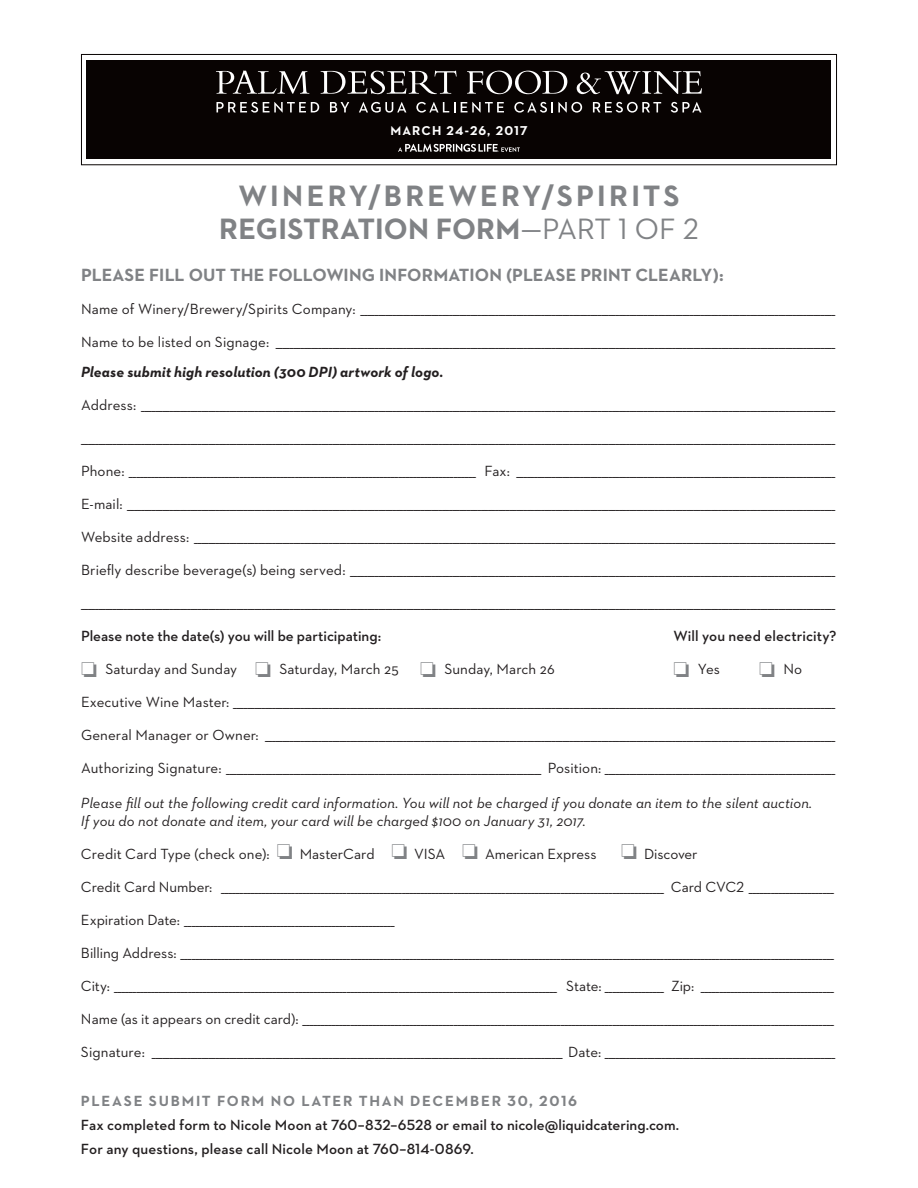
<style>
.page{position:relative;width:918px;height:1188px;background:#fff}
.page>*{position:absolute;margin:0;border:0;box-sizing:border-box;transform-origin:0 0}
.t1{font:700 30px/33px "Neutraface 2 Text";letter-spacing:.07em;color:#808285;text-align:center}
.t2{font:700 18px "Neutraface 2 Text";letter-spacing:.005em;color:#808285}
.t3{font:15px "Neutraface 2 Text";letter-spacing:.005em;color:#231f20}
.t4{font:600 15px/24px "Neutraface 2 Text";color:#231f20}
.t5{font:italic 15px/18px "Neutraface 2 Text";letter-spacing:.005em;color:#231f20}
.t6{font:italic 700 15px "Neutraface 2 Text";letter-spacing:.01em;color:#231f20}
.t7{font:700 15px "Neutraface 2 Text";letter-spacing:.115em;color:#808285}
.t8{font:700 13.05px "Neutraface 2 Text";letter-spacing:.09em;color:#fff}
.s1{font-weight:400}
.s2{color:#808285}
</style>
<div class="page">
<div style="left:81px;top:54px;width:756px;height:111px;border:1px solid #080302"></div>
<div style="left:87px;top:61px;width:744px;height:98px;background:#080302"></div>
<svg style="left:467px;top:71px;width:100px;height:23px"></svg>
<svg style="left:577px;top:71px;width:125px;height:23px"></svg>
<svg style="left:216px;top:71px;width:93px;height:23px"></svg>
<svg style="left:321px;top:71px;width:136px;height:23px"></svg>
<svg style="left:216px;top:102px;width:103px;height:11px"></svg>
<svg style="left:330px;top:102px;width:19px;height:10px"></svg>
<svg style="left:359px;top:102px;width:47px;height:11px"></svg>
<svg style="left:416px;top:102px;width:39px;height:11px"></svg>
<svg style="left:461px;top:102px;width:43px;height:11px"></svg>
<svg style="left:514px;top:102px;width:68px;height:11px"></svg>
<svg style="left:593px;top:102px;width:68px;height:11px"></svg>
<svg style="left:671px;top:102px;width:30px;height:11px"></svg>
<svg style="left:398px;top:144px;width:122px;height:8px"></svg>
<p class="t8" style="left:390px;top:122px;width:139px">MARCH 24-26, 2017</p>
<h1 class="t1" style="left:219px;top:179px;width:481px">WINERY/BREWERY/SPIRITS<br>REGISTRATION FORM<span class="s1">—PART 1 OF 2</span></h1>
<p class="t2" style="left:81px;top:263px;width:644px">PLEASE FILL OUT THE FOLLOWING INFORMATION (PLEASE PRINT CLEARLY):</p>
<p class="t3" style="left:81px;top:300px;width:756px">Name of Winery/Brewery/Spirits Company: ______________________________________________________________________________________________________________________________________</p>
<p class="t3" style="left:81px;top:333px;width:756px">Name to be listed on Signage: ______________________________________________________________________________________________________________________________________________________________</p>
<p class="t6" style="left:81px;top:362px;width:364px">Please submit high resolution (300 DPI) artwork of logo.</p>
<p class="t3" style="left:81px;top:396px;width:756px">Address: ____________________________________________________________________________________________________________________________________________________________________________________________________</p>
<p class="t3" style="left:81px;top:429px;width:756px">_____________________________________________________________________________________________________________________________________________________________________________________________________________________</p>
<p class="t3" style="left:81px;top:462px;width:756px">Phone: ______________________________________________________________________________________________ Fax: __________________________________________________________________________________________</p>
<p class="t3" style="left:81px;top:495px;width:756px">E-mail: ________________________________________________________________________________________________________________________________________________________________________________________________________</p>
<p class="t3" style="left:81px;top:528px;width:756px">Website address: _____________________________________________________________________________________________________________________________________________________________________________________</p>
<p class="t3" style="left:81px;top:561px;width:756px">Briefly describe beverage(s) being served: _________________________________________________________________________________________________________________________________________</p>
<p class="t3" style="left:81px;top:594px;width:756px">_____________________________________________________________________________________________________________________________________________________________________________________________________________________</p>
<p class="t4" style="left:81px;top:624px;width:302px">Please note the date(s) you will be participating:</p>
<p class="t4" style="left:674px;top:624px;width:165px">Will you need electricity?</p>
<p class="t3" style="left:81px;top:660px;width:475px"><span class="s2">□</span> Saturday and Sunday <span class="s2">□</span> Saturday, March 25 <span class="s2">□</span> Sunday, March 26</p>
<p class="t3" style="left:674px;top:660px;width:48px"><span class="s2">□</span> Yes</p>
<p class="t3" style="left:759px;top:660px;width:45px"><span class="s2">□</span> No</p>
<p class="t3" style="left:81px;top:693px;width:756px">Executive Wine Master: __________________________________________________________________________________________________________________________________________________________________________</p>
<p class="t3" style="left:81px;top:726px;width:756px">General Manager or Owner: _________________________________________________________________________________________________________________________________________________________________</p>
<p class="t3" style="left:81px;top:759px;width:756px">Authorizing Signature: _________________________________________________________________________________________ Position: _________________________________________________________________</p>
<p class="t5" style="left:81px;top:793px;width:733px">Please fill out the following credit card information. You will not be charged if you donate an item to the silent auction.<br>If you do not donate and item, your card will be charged $100 on January 31, 2017.</p>
<p class="t3" style="left:81px;top:844px;width:618px">Credit Card Type (check one): <span class="s2">□</span> MasterCard <span class="s2">□</span> VISA <span class="s2">□</span> American Express <span class="s2">□</span> Discover</p>
<p class="t3" style="left:81px;top:877px;width:754px">Credit Card Number: ________________________________________________________________________________________________________________________ Card CVC2 _______________________</p>
<p class="t3" style="left:81px;top:910px;width:315px">Expiration Date: _________________________________________________________</p>
<p class="t3" style="left:81px;top:943px;width:754px">Billing Address: _________________________________________________________________________________________________________________________________________________________________________________</p>
<p class="t3" style="left:81px;top:976px;width:754px">City: ________________________________________________________________________________________________________________________ State: ________________ Zip: ____________________________________</p>
<p class="t3" style="left:81px;top:1009px;width:754px">Name (as it appears on credit card): ________________________________________________________________________________________________________________________________________________</p>
<p class="t3" style="left:81px;top:1042px;width:756px">Signature: ____________________________________________________________________________________________________________________ Date: _________________________________________________________________</p>
<p class="t7" style="left:81px;top:1091px;width:498px">PLEASE SUBMIT FORM NO LATER THAN DECEMBER 30, 2016</p>
<p class="t4" style="left:81px;top:1112px;width:600px">Fax completed form to Nicole Moon at 760–832–6528 or email to nicole@liquidcatering.com.<br>For any questions, please call Nicole Moon at 760–814-0869.</p>
</div>
